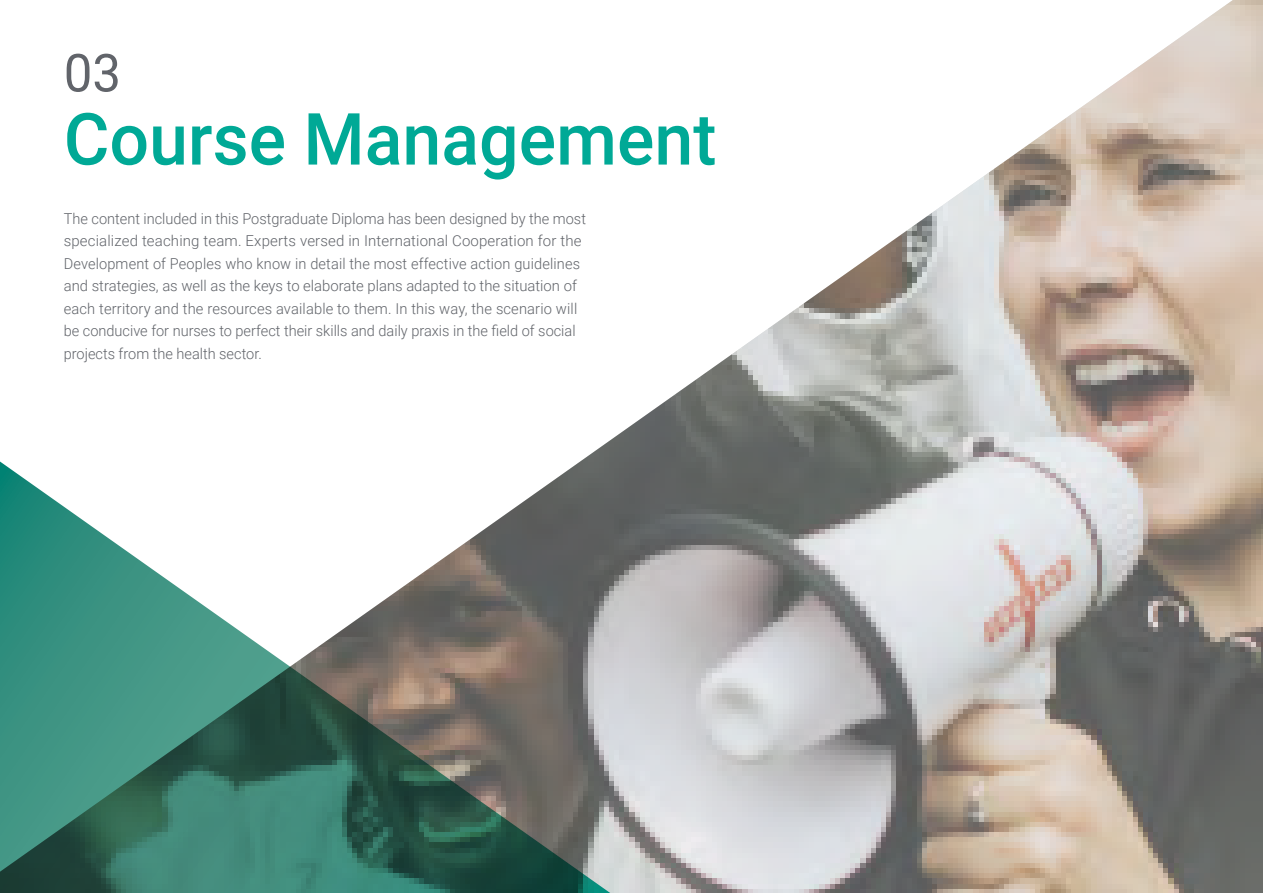
<style>
.page{position:relative;width:1263px;height:893px;background:#fff}
.page>*{position:absolute;margin:0;border:0;box-sizing:border-box;transform-origin:0 0}
.t1{font:500 72px "Roboto";color:#00a996}
.t2{font:52.5px "Roboto";color:#61646a}
.t3{font:300 15px/22.5px "Roboto";color:#61646a}
</style>
<div class="page">
<img style="left:602px;top:0;width:661px;height:893px">
<svg style="left:0;top:446px;width:640px;height:447px"></svg>
<h2 class="t2" style="left:64px;top:36px;width:59px">03</h2>
<h1 class="t1" style="left:64px;top:89px;width:654px">Course Management</h1>
<p class="t3" style="left:64px;top:207px;width:524px">The content included in this Postgraduate Diploma has been designed by the most specialized teaching team. Experts versed in International Cooperation for the Development of Peoples who know in detail the most effective action guidelines and strategies, as well as the keys to elaborate plans adapted to the situation of each territory and the resources available to them. In this way, the scenario will be conducive for nurses to perfect their skills and daily praxis in the field of social projects from the health sector.</p>
</div>
